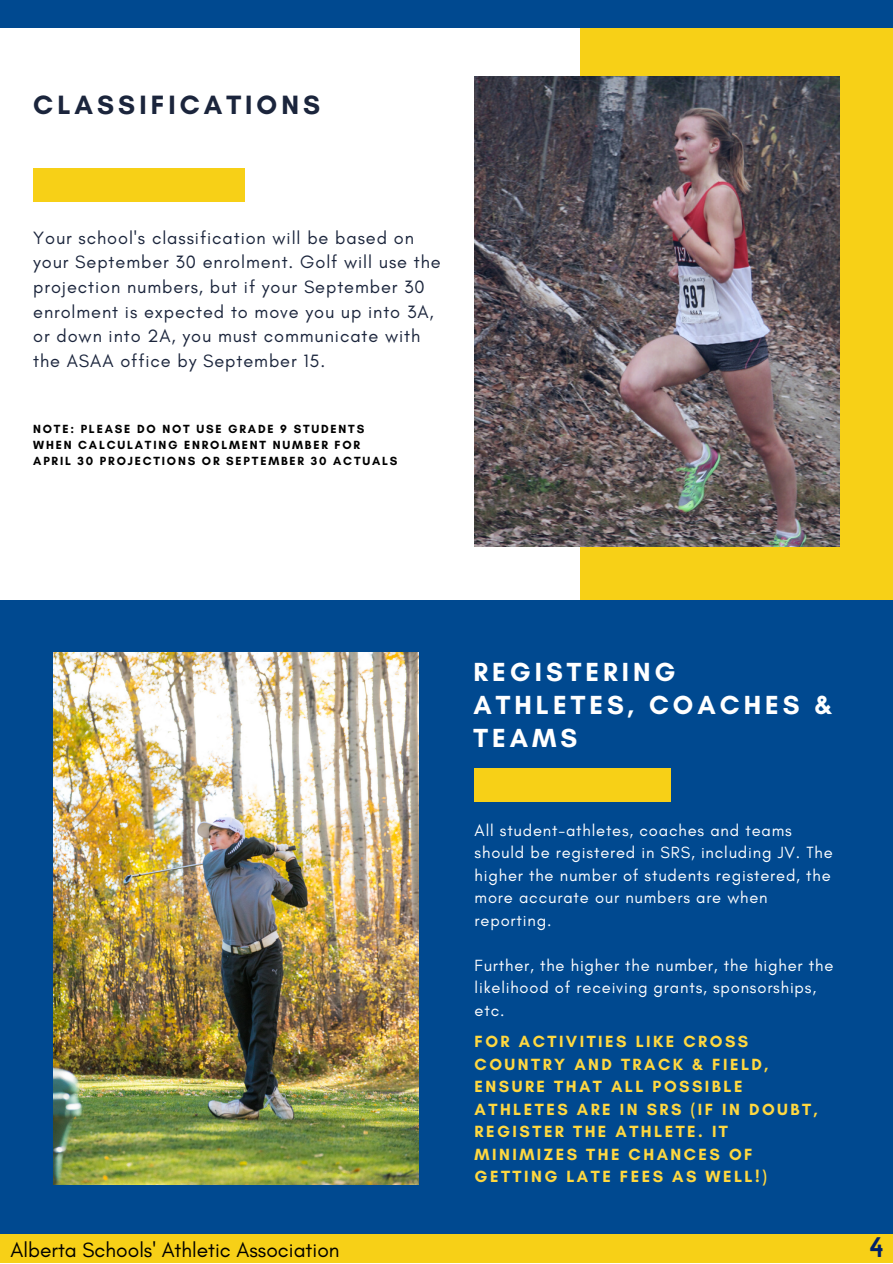
<style>
.page{position:relative;width:893px;height:1264px;background:#fff}
.page>*{position:absolute;margin:0;border:0;box-sizing:border-box;transform-origin:0 0}
.t1{font:700 27px "Glacial Indifference";letter-spacing:.15em;color:#1b253c}
.t2{font:700 26.7px/33.3px "Glacial Indifference";letter-spacing:.15em;color:#fff}
.t3{font:24.75px "Norwester";color:#012169}
.t4{font:21px "Glacial Indifference";color:#000}
.t5{font:18.15px/24.8px "Glacial Indifference";letter-spacing:.05em;color:#1b253c}
.t6{font:16.5px/22.5px "Glacial Indifference";letter-spacing:.05em;color:#fff}
.t7{font:700 16.5px/22.5px "Glacial Indifference";letter-spacing:.15em;color:#ffd840}
.t8{font:700 12px/16px "Glacial Indifference";letter-spacing:.15em;color:#000}
</style>
<div class="page">
<div style="left:580px;top:13px;width:312px;height:607px;background:#f7d017"></div>
<div style="left:0;top:600px;width:892px;height:634px;background:#004990"></div>
<div style="left:0;top:0;width:892px;height:27px;background:#004990"></div>
<div style="left:0;top:1234px;width:892px;height:28px;background:#f7d017"></div>
<img style="left:474px;top:76px;width:365px;height:470px">
<div style="left:33px;top:169px;width:212px;height:32px;background:#f7d017"></div>
<img style="left:54px;top:652px;width:364px;height:532px">
<div style="left:474px;top:768px;width:196px;height:33px;background:#f7d017"></div>
<p class="t1" style="left:33px;top:88px;width:288px">CLASSIFICATIONS</p>
<p class="t5" style="left:33px;top:225px;width:409px">Your school's classification will be based on your September 30 enrolment. Golf will use the projection numbers, but if your September 30 enrolment is expected to move you up into 3A, or down into 2A, you must communicate with the ASAA office by September 15.</p>
<p class="t8" style="left:33px;top:420px;width:366px">NOTE: PLEASE DO NOT USE GRADE 9 STUDENTS<br>WHEN CALCULATING ENROLMENT NUMBER FOR<br>APRIL 30 PROJECTIONS OR SEPTEMBER 30 ACTUALS</p>
<p class="t2" style="left:473px;top:654px;width:360px">REGISTERING<br>ATHLETES, COACHES &amp;<br>TEAMS</p>
<p class="t6" style="left:474px;top:818px;width:359px">All student-athletes, coaches and teams should be registered in SRS, including JV. The higher the number of students registered, the more accurate our numbers are when reporting.</p>
<p class="t6" style="left:474px;top:953px;width:360px">Further, the higher the number, the higher the likelihood of receiving grants, sponsorships, etc.</p>
<p class="t7" style="left:474px;top:1030px;width:344px">FOR ACTIVITIES LIKE CROSS<br>COUNTRY AND TRACK &amp; FIELD,<br>ENSURE THAT ALL POSSIBLE<br>ATHLETES ARE IN SRS (IF IN DOUBT,<br>REGISTER THE ATHLETE. IT<br>MINIMIZES THE CHANCES OF<br>GETTING LATE FEES AS WELL!)</p>
<p class="t4" style="left:11px;top:1236px;width:330px">Alberta Schools' Athletic Association</p>
<p class="t3" style="left:869px;top:1232px;width:16px">4</p>
</div>
